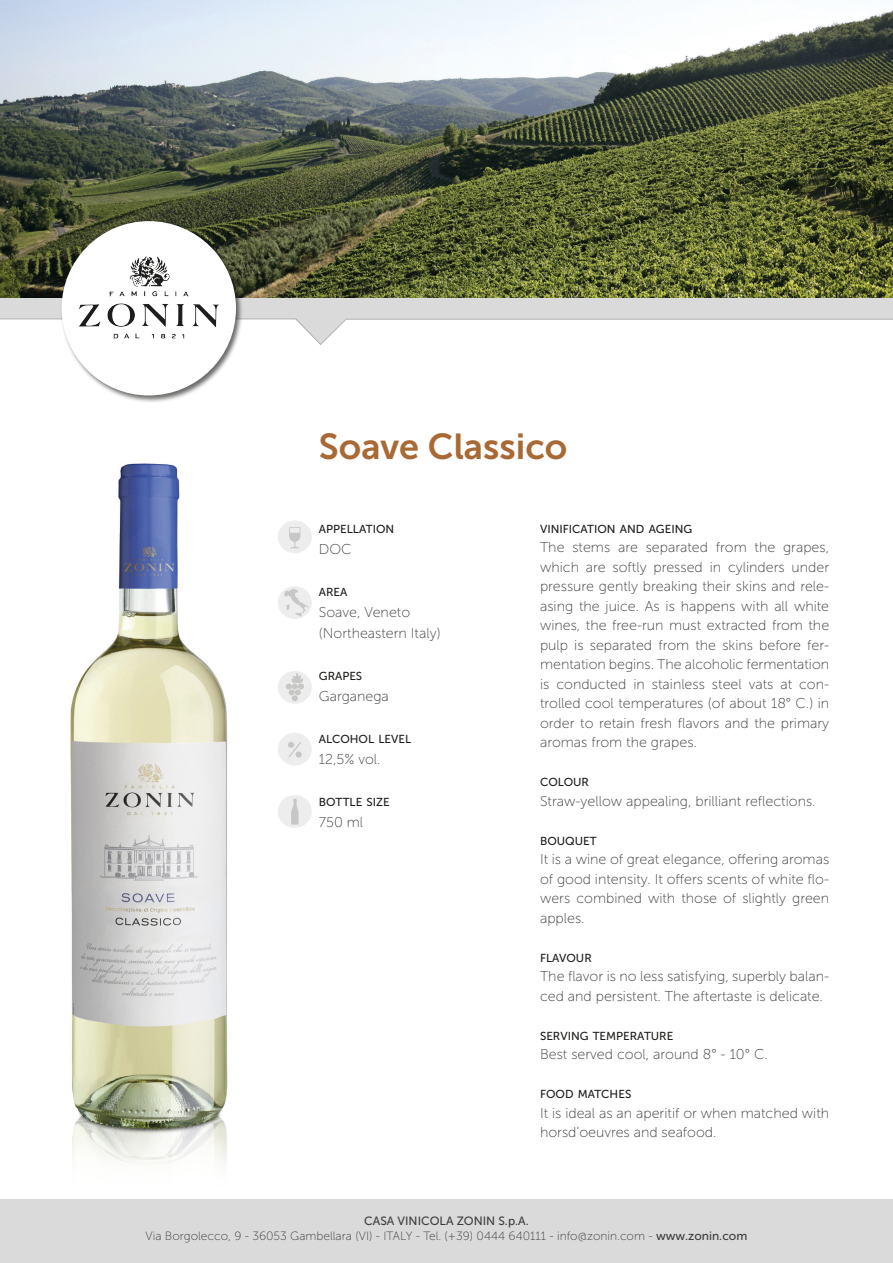
<style>
.page{position:relative;width:893px;height:1263px;background:#fff}
.page>*{position:absolute;margin:0;border:0;box-sizing:border-box;transform-origin:0 0}
.t1{font:36px "Museo Sans 700";color:#a96934}
.t2{font:14.25px/19.5px "Museo Sans 100";color:#3d3d3c;text-align:justify}
.t3{font:12px "Museo Sans 100";color:#3d3d3c}
.t4{font:12px "Museo Sans 500";color:#3d3d3c}
.t5{font:11.55px "Museo Sans 500";color:#1d1d1b}
.s1{font-family:"Museo Sans 500"}
</style>
<div class="page">
<div style="left:0;top:298px;width:893px;height:21px;background:#dadada"></div>
<svg style="left:0;top:318px;width:893px;height:27px"></svg>
<div style="left:0;top:1199px;width:893px;height:64px;background:#dadada"></div>
<img style="left:0;top:0;width:893px;height:298px">
<div style="left:60px;top:219px;width:184px;height:184px;background:#1d1d1b;opacity:.65"></div>
<div style="left:62px;top:221px;width:174px;height:174px;background:#fff;border-radius:50%"></div>
<img style="left:62px;top:234px;width:174px;height:127px">
<div style="left:278px;top:520px;width:34px;height:33px;background:#ededed;border-radius:50%"></div>
<svg style="left:289px;top:527px;width:11px;height:21px"></svg>
<div style="left:278px;top:586px;width:34px;height:33px;background:#ededed;border-radius:50%"></div>
<svg style="left:284px;top:589px;width:24px;height:28px"></svg>
<div style="left:278px;top:671px;width:34px;height:33px;background:#ededed;border-radius:50%"></div>
<svg style="left:286px;top:673px;width:18px;height:28px"></svg>
<div style="left:278px;top:733px;width:34px;height:32px;background:#ededed;border-radius:50%"></div>
<svg style="left:288px;top:742px;width:14px;height:15px"></svg>
<div style="left:278px;top:795px;width:34px;height:33px;background:#ededed;border-radius:50%"></div>
<svg style="left:291px;top:799px;width:8px;height:26px"></svg>
<img style="left:70px;top:463px;width:158px;height:701px">
<p class="t1" style="left:319px;top:427px;width:250px">Soave Classico</p>
<p class="t5" style="left:319px;top:522px;width:77px">APPELLATION</p>
<p class="t2" style="left:319px;top:539px;width:34px">DOC</p>
<p class="t5" style="left:319px;top:585px;width:30px">AREA</p>
<p class="t2" style="left:319px;top:602px;width:93px">Soave, Veneto</p>
<p class="t2" style="left:319px;top:623px;width:123px">(Northeastern Italy)</p>
<p class="t5" style="left:319px;top:669px;width:45px">GRAPES</p>
<p class="t2" style="left:319px;top:686px;width:72px">Garganega</p>
<p class="t5" style="left:319px;top:732px;width:94px">ALCOHOL LEVEL</p>
<p class="t2" style="left:319px;top:749px;width:63px">12,5% vol.</p>
<p class="t5" style="left:319px;top:795px;width:72px">BOTTLE SIZE</p>
<p class="t2" style="left:319px;top:812px;width:46px">750 ml</p>
<p class="t5" style="left:540px;top:522px;width:154px">VINIFICATION AND AGEING</p>
<p class="t2" style="left:540px;top:538px;width:291px">The stems are separated from the grapes, which are softly pressed in cylinders under pressure gently breaking their skins and rele&shy;asing the juice. As is happens with all white wines, the free-run must extracted from the pulp is separated from the skins before fer&shy;mentation begins. The alcoholic fermentation</p>
<p class="t2" style="left:540px;top:674px;width:291px">is conducted in stainless steel vats at con&shy;trolled cool temperatures (of about 18° C.) in order to retain fresh flavors and the primary aromas from the grapes.</p>
<p class="t5" style="left:540px;top:776px;width:50px">COLOUR</p>
<p class="t2" style="left:540px;top:791px;width:277px">Straw-yellow appealing, brilliant reflections.</p>
<p class="t5" style="left:540px;top:834px;width:58px">BOUQUET</p>
<p class="t2" style="left:540px;top:850px;width:291px">It is a wine of great elegance, offering aromas of good intensity. It offers scents of white flo&shy;wers combined with those of slightly green apples.</p>
<p class="t5" style="left:540px;top:951px;width:53px">FLAVOUR</p>
<p class="t2" style="left:540px;top:967px;width:291px">The flavor is no less satisfying, superbly balan&shy;ced and persistent. The aftertaste is delicate.</p>
<p class="t5" style="left:540px;top:1029px;width:135px">SERVING TEMPERATURE</p>
<p class="t2" style="left:540px;top:1045px;width:229px">Best served cool, around 8° - 10° C.</p>
<p class="t5" style="left:540px;top:1088px;width:93px">FOOD MATCHES</p>
<p class="t2" style="left:540px;top:1103px;width:291px">It is ideal as an aperitif or when matched with horsd’oeuvres and seafood.</p>
<p class="t4" style="left:364px;top:1214px;width:166px">CASA VINICOLA ZONIN S.p.A.</p>
<p class="t3" style="left:146px;top:1229px;width:603px">Via Borgolecco, 9 - 36053 Gambellara (VI) - ITALY - Tel. (+39) 0444 640111 - info@zonin.com - <span class="s1">www.zonin.com</span></p>
</div>
